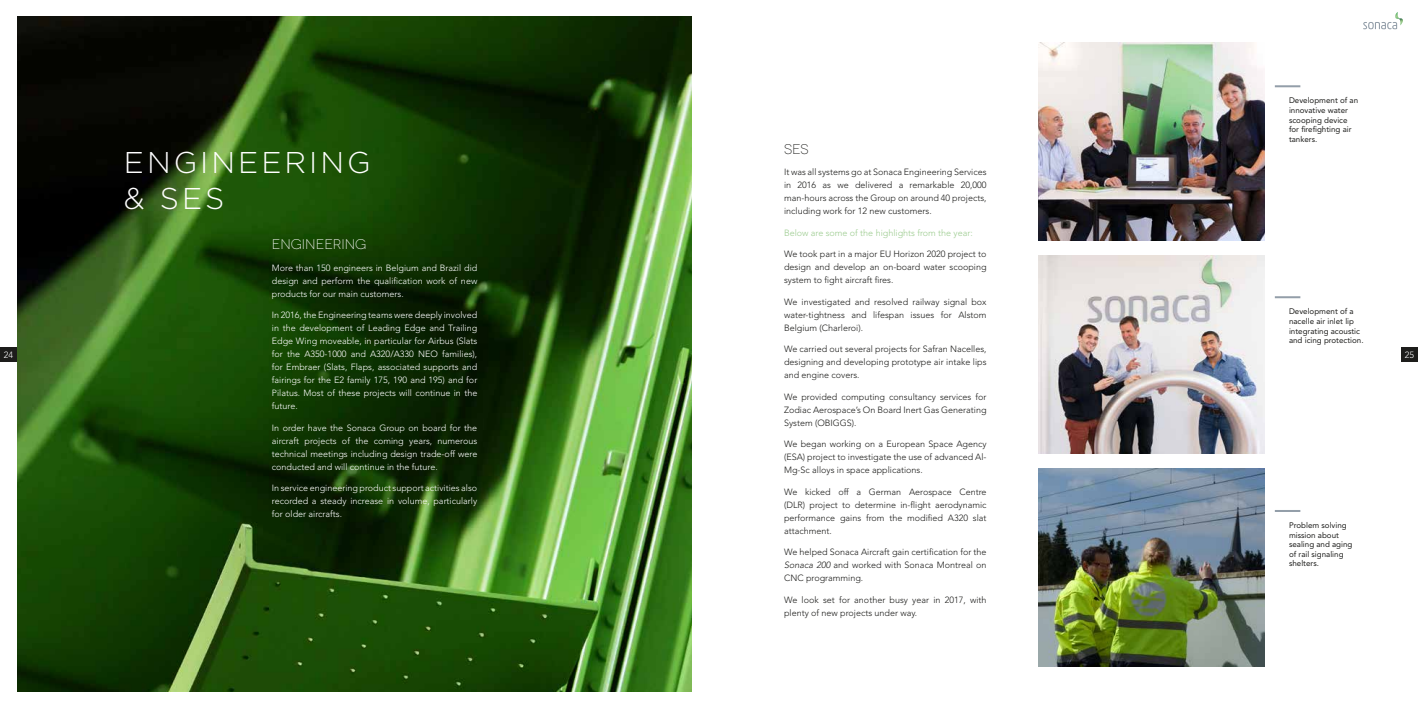
<style>
.page{position:relative;width:1418px;height:709px;background:#fff}
.page>*{position:absolute;margin:0;border:0;box-sizing:border-box;transform-origin:0 0}
.t1{font:300 30px/36px "Gotham";letter-spacing:.1em;color:#fff}
.t2{font:300 14px "Novecentowide";color:#fff}
.t3{font:300 14px "Novecentowide";color:#1d1d1b}
.t4{font:300 9px/13px "Avenir";color:#1d1d1b;text-align:justify}
.t5{font:300 9px/13px "Avenir";color:#fff;text-align:justify}
.t6{font:300 9px "Avenir";color:#9dcc90}
.t7{font:8px/9.6px "Avenir";color:#1d1d1b}
.s1{font-style:italic}
</style>
<div class="page">
<img style="left:17px;top:16px;width:675px;height:675px">
<img style="left:1038px;top:43px;width:226px;height:197px">
<img style="left:1038px;top:256px;width:226px;height:197px">
<img style="left:1038px;top:469px;width:226px;height:197px">
<hr style="left:1274px;top:296px;width:26px;height:2px;background:#939ea9">
<hr style="left:1274px;top:510px;width:26px;height:2px;background:#939ea9">
<hr style="left:1274px;top:85px;width:26px;height:2px;background:#939ea9">
<svg style="left:1363px;top:12px;width:40px;height:17px"></svg>
<div style="left:0;top:347px;width:17px;height:14px;background:#1d1d1b"></div>
<div style="left:1400px;top:347px;width:17px;height:14px;background:#1d1d1b"></div>
<p class="t7" style="left:1288px;top:96px;width:71px">Development of an innovative water scooping device for firefighting air tankers.</p>
<h2 class="t3" style="left:784px;top:141px;width:26px">SES</h2>
<p class="t4" style="left:784px;top:166px;width:204px">It was all systems go at Sonaca Engineering Services in 2016 as we delivered a remarkable 20,000 man-hours across the Group on around 40 projects, including work for 12 new customers.</p>
<p class="t6" style="left:784px;top:227px;width:190px">Below are some of the highlights from the year:</p>
<p class="t4" style="left:784px;top:248px;width:204px">We took part in a major EU Horizon 2020 project to design and develop an on-board water scooping system to fight aircraft fires.</p>
<p class="t4" style="left:784px;top:295px;width:204px">We investigated and resolved railway signal box water-tightness and lifespan issues for Alstom Belgium (Charleroi).</p>
<p class="t4" style="left:784px;top:342px;width:204px">We carried out several projects for Safran Nacelles, designing and developing prototype air intake lips and engine covers.</p>
<p class="t4" style="left:784px;top:390px;width:204px">We provided computing consultancy services for Zodiac Aerospace’s On Board Inert Gas Generating System (OBIGGS).</p>
<p class="t4" style="left:784px;top:437px;width:204px">We began working on a European Space Agency (ESA) project to investigate the use of advanced Al-Mg-Sc alloys in space applications.</p>
<p class="t4" style="left:784px;top:485px;width:204px">We kicked off a German Aerospace Centre (DLR) project to determine in-flight aerodynamic performance gains from the modified A320 slat attachment.</p>
<p class="t4" style="left:784px;top:545px;width:204px">We helped Sonaca Aircraft gain certification for the <span class="s1">Sonaca 200</span> and worked with Sonaca Montreal on CNC programming.</p>
<p class="t4" style="left:784px;top:593px;width:204px">We look set for another busy year in 2017, with plenty of new projects under way.</p>
<h1 class="t1" style="left:124px;top:144px;width:248px">ENGINEERING &amp; SES</h1>
<h2 class="t2" style="left:272px;top:236px;width:96px">ENGINEERING</h2>
<p class="t5" style="left:272px;top:261px;width:207px">More than 150 engineers in Belgium and Brazil did design and perform the qualification work of new products for our main customers.</p>
<p class="t5" style="left:272px;top:309px;width:207px">In 2016, the Engineering teams were deeply involved in the development of Leading Edge and Trailing Edge Wing moveable, in particular for Airbus (Slats for the A350-1000 and A320/A330 NEO families), for Embraer (Slats, Flaps, associated supports and fairings for the E2 family 175, 190 and 195) and for Pilatus. Most of these projects will continue in the future.</p>
<p class="t5" style="left:272px;top:421px;width:207px">In order have the Sonaca Group on board for the aircraft projects of the coming years, numerous technical meetings including design trade-off were conducted and will continue in the future.</p>
<p class="t5" style="left:272px;top:481px;width:207px">In service engineering product support activities also recorded a steady increase in volume, particularly for older aircrafts.</p>
<p class="t7" style="left:1288px;top:307px;width:76px">Development of a nacelle air inlet lip integrating acoustic and icing protection.</p>
<p class="t5" style="left:4px;top:348px;width:11px">24</p>
<p class="t5" style="left:1404px;top:348px;width:11px">25</p>
<p class="t7" style="left:1288px;top:520px;width:65px">Problem solving mission about sealing and aging of rail signaling shelters.</p>
</div>
